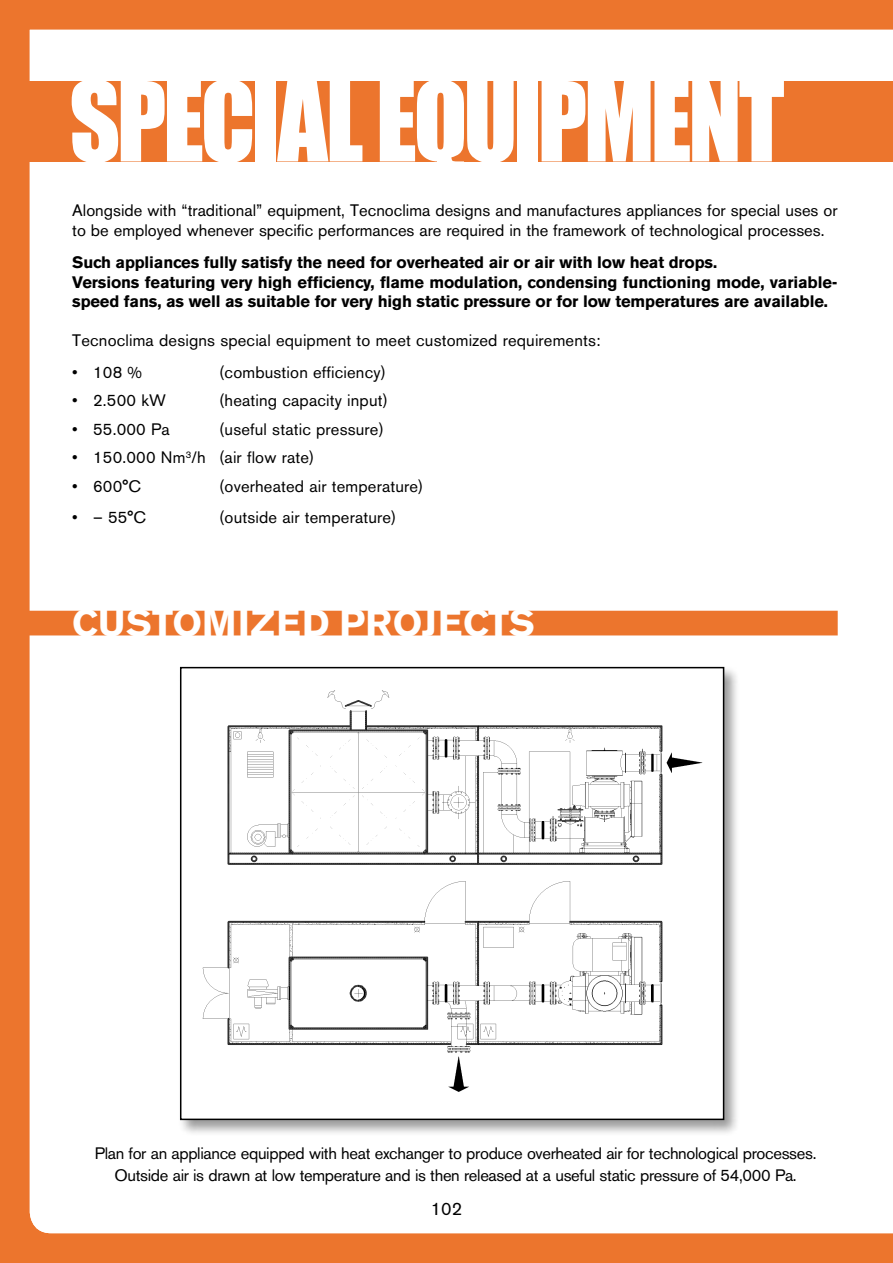
<style>
.page{position:relative;width:893px;height:1263px;background:#ec752d}
.page>*{position:absolute;margin:0;border:0;box-sizing:border-box;transform-origin:0 0}
.t1{font:102px "Impact";letter-spacing:-.035em;color:#fff}
.t2{font:700 37.5px "Akzidenz Grotesk BE";letter-spacing:.01em;color:#fff}
.t3{font:18px "Akzidenz Grotesk BE";color:#000}
.t4{font:16.5px/19.5px "Akzidenz Grotesk BE";color:#000}
.t5{font:700 16.5px/19.5px "Akzidenz Grotesk BE";letter-spacing:-.01em;color:#000}
.t6{font:16.5px/22.5px "Akzidenz Grotesk BE";letter-spacing:-.02em;color:#000;text-align:center}
</style>
<div class="page">
<div style="left:30px;top:30px;width:862px;height:1203px;background:#fff"></div>
<svg style="left:892px;top:30px;width:1px;height:1203px"></svg>
<div style="left:177px;top:664px;width:563px;height:471px;background:#000;opacity:.4"></div>
<div style="left:181px;top:668px;width:543px;height:451px;background:#fff"></div>
<img style="left:202px;top:690px;width:501px;height:402px">
<div style="left:180px;top:667px;width:544px;height:453px;border:2px solid #000"></div>
<div style="left:0;top:611px;width:838px;height:24px;background:#ec752d"></div>
<div style="left:0;top:81px;width:893px;height:80px;background:#ec752d"></div>
<h1 class="t1" style="left:69px;top:59px;width:717px">SPECIAL EQUIPMENT</h1>
<p class="t4" style="left:72px;top:201px;width:767px">Alongside with “traditional” equipment, Tecnoclima designs and manufactures appliances for special uses or to be employed whenever specific performances are required in the framework of technological processes.</p>
<p class="t5" style="left:72px;top:253px;width:767px">Such appliances fully satisfy the need for overheated air or air with low heat drops.<br>Versions featuring very high efficiency, flame modulation, condensing functioning mode, variable&shy;speed fans, as well as suitable for very high static pressure or for low temperatures are available.</p>
<p class="t4" style="left:72px;top:331px;width:530px">Tecnoclima designs special equipment to meet customized requirements:</p>
<p class="t4" style="left:72px;top:362px;width:72px">• 108 %</p>
<p class="t4" style="left:219px;top:362px;width:168px">(combustion efficiency)</p>
<p class="t4" style="left:72px;top:391px;width:95px">• 2.500 kW</p>
<p class="t4" style="left:219px;top:391px;width:170px">(heating capacity input)</p>
<p class="t4" style="left:72px;top:419px;width:99px">• 55.000 Pa</p>
<p class="t4" style="left:219px;top:419px;width:166px">(useful static pressure)</p>
<p class="t4" style="left:72px;top:448px;width:244px">• 150.000 Nm<sup>3</sup>/h (air flow rate)</p>
<p class="t4" style="left:72px;top:476px;width:70px">• 600°C</p>
<p class="t4" style="left:219px;top:476px;width:206px">(overheated air temperature)</p>
<p class="t4" style="left:72px;top:508px;width:75px">• – 55°C</p>
<p class="t4" style="left:219px;top:508px;width:179px">(outside air temperature)</p>
<h2 class="t2" style="left:72px;top:601px;width:464px">CUSTOMIZED PROJECTS</h2>
<p class="t6" style="left:95px;top:1142px;width:723px">Plan for an appliance equipped with heat exchanger to produce overheated air for technological processes.<br>Outside air is drawn at low temperature and is then released at a useful static pressure of 54,000 Pa.</p>
<p class="t3" style="left:431px;top:1198px;width:33px">102</p>
</div>
